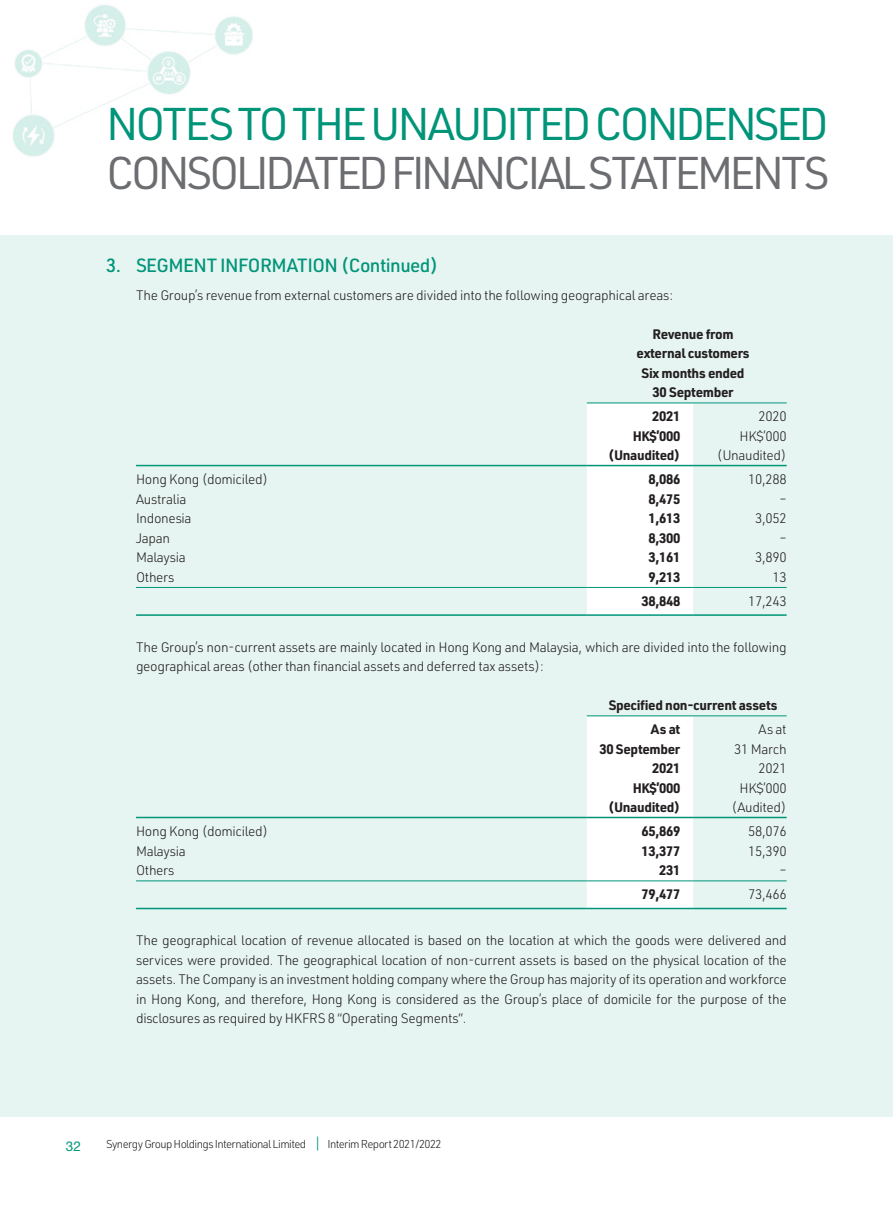
<style>
.page{position:relative;width:893px;height:1212px;background:#fff}
.page>*{position:absolute;margin:0;border:0;box-sizing:border-box;transform-origin:0 0}
.t1{font:45px "URWDIN";letter-spacing:-.085em;color:#6c6d70}
.t2{font:45px "URWDIN";letter-spacing:-.08em;color:#009479}
.Heading_1{font:500 18.75px "URWDIN";letter-spacing:-.03em;color:#009479}
.Body_Text{font:300 13.5px/19.5px "URWDIN";letter-spacing:-.025em;color:#231f20}
.Body_Text-2{font:700 13.5px "URWDIN";letter-spacing:-.025em;color:#231f20}
.t3{font:13.5px "Helvetica Neue LT Std";color:#009479}
.t4{font:300 11.25px "URWDIN";letter-spacing:-.055em;color:#231f20}
.s1{font-size:15.75px;color:#009479}
</style>
<div class="page">
<img style="left:13px;top:5px;width:240px;height:152px">
<div style="left:0;top:235px;width:893px;height:881px;background:#e6f5f1"></div>
<div style="left:587px;top:403px;width:106px;height:211px;background:#fff"></div>
<hr style="left:587px;top:402px;width:200px;height:1px;background:#009479">
<hr style="left:136px;top:465px;width:451px;height:1px;background:#009479">
<hr style="left:587px;top:465px;width:106px;height:1px;background:#009479">
<hr style="left:693px;top:465px;width:94px;height:1px;background:#009479">
<hr style="left:136px;top:587px;width:451px;height:1px;background:#009479">
<hr style="left:587px;top:587px;width:106px;height:1px;background:#009479">
<hr style="left:693px;top:587px;width:94px;height:1px;background:#009479">
<hr style="left:136px;top:614px;width:451px;height:2px;background:#009479">
<hr style="left:587px;top:614px;width:106px;height:2px;background:#009479">
<hr style="left:693px;top:614px;width:94px;height:2px;background:#009479">
<div style="left:587px;top:716px;width:106px;height:192px;background:#fff"></div>
<hr style="left:587px;top:715px;width:200px;height:1px;background:#009479">
<hr style="left:136px;top:817px;width:451px;height:1px;background:#009479">
<hr style="left:587px;top:817px;width:106px;height:1px;background:#009479">
<hr style="left:693px;top:817px;width:94px;height:1px;background:#009479">
<hr style="left:136px;top:880px;width:451px;height:1px;background:#009479">
<hr style="left:587px;top:880px;width:106px;height:1px;background:#009479">
<hr style="left:693px;top:880px;width:94px;height:1px;background:#009479">
<hr style="left:136px;top:908px;width:451px;height:1px;background:#009479">
<hr style="left:587px;top:908px;width:106px;height:1px;background:#009479">
<hr style="left:693px;top:908px;width:94px;height:1px;background:#009479">
<h1 class="t2" style="left:106px;top:94px;width:724px">NOTES TO THE UNAUDITED CONDENSED</h1>
<h1 class="t1" style="left:106px;top:143px;width:725px">CONSOLIDATED FINANCIAL STATEMENTS</h1>
<p class="Heading_1" style="left:106px;top:252px;width:334px">3. SEGMENT INFORMATION (Continued)</p>
<p class="Body_Text" style="left:136px;top:285px;width:539px">The Group’s revenue from external customers are divided into the following geographical areas:</p>
<p class="Body_Text-2" style="left:652px;top:325px;width:83px">Revenue from</p>
<p class="Body_Text-2" style="left:637px;top:344px;width:115px">external customers</p>
<p class="Body_Text-2" style="left:642px;top:364px;width:105px">Six months ended</p>
<p class="Body_Text-2" style="left:653px;top:383px;width:82px">30 September</p>
<p class="Body_Text-2" style="left:652px;top:407px;width:30px">2021</p>
<p class="Body_Text" style="left:758px;top:406px;width:30px">2020</p>
<p class="Body_Text-2" style="left:633px;top:427px;width:49px">HK$’000</p>
<p class="Body_Text" style="left:740px;top:426px;width:49px">HK$’000</p>
<p class="Body_Text-2" style="left:608px;top:446px;width:74px">(Unaudited)</p>
<p class="Body_Text" style="left:717px;top:445px;width:71px">(Unaudited)</p>
<p class="Body_Text" style="left:136px;top:469px;width:134px">Hong Kong (domiciled)</p>
<p class="Body_Text-2" style="left:649px;top:470px;width:33px">8,086</p>
<p class="Body_Text" style="left:748px;top:469px;width:40px">10,288</p>
<p class="Body_Text" style="left:136px;top:489px;width:52px">Australia</p>
<p class="Body_Text-2" style="left:649px;top:490px;width:33px">8,475</p>
<p class="Body_Text" style="left:779px;top:489px;width:9px">–</p>
<p class="Body_Text" style="left:136px;top:508px;width:57px">Indonesia</p>
<p class="Body_Text-2" style="left:649px;top:509px;width:33px">1,613</p>
<p class="Body_Text" style="left:755px;top:508px;width:33px">3,052</p>
<p class="Body_Text" style="left:136px;top:528px;width:36px">Japan</p>
<p class="Body_Text-2" style="left:649px;top:529px;width:33px">8,300</p>
<p class="Body_Text" style="left:779px;top:528px;width:9px">–</p>
<p class="Body_Text" style="left:136px;top:547px;width:51px">Malaysia</p>
<p class="Body_Text-2" style="left:649px;top:548px;width:33px">3,161</p>
<p class="Body_Text" style="left:755px;top:547px;width:33px">3,890</p>
<p class="Body_Text" style="left:136px;top:567px;width:40px">Others</p>
<p class="Body_Text-2" style="left:649px;top:568px;width:33px">9,213</p>
<p class="Body_Text" style="left:772px;top:567px;width:16px">13</p>
<p class="Body_Text-2" style="left:642px;top:592px;width:40px">38,848</p>
<p class="Body_Text" style="left:748px;top:591px;width:40px">17,243</p>
<p class="Body_Text" style="left:136px;top:637px;width:652px">The Group’s non-current assets are mainly located in Hong Kong and Malaysia, which are divided into the following geographical areas (other than financial assets and deferred tax assets):</p>
<p class="Body_Text-2" style="left:609px;top:696px;width:170px">Specified non-current assets</p>
<p class="Body_Text-2" style="left:651px;top:720px;width:31px">As at</p>
<p class="Body_Text" style="left:759px;top:719px;width:30px">As at</p>
<p class="Body_Text-2" style="left:599px;top:739px;width:82px">30 September</p>
<p class="Body_Text" style="left:734px;top:739px;width:54px">31 March</p>
<p class="Body_Text-2" style="left:652px;top:759px;width:30px">2021</p>
<p class="Body_Text" style="left:758px;top:758px;width:30px">2021</p>
<p class="Body_Text-2" style="left:633px;top:778px;width:49px">HK$’000</p>
<p class="Body_Text" style="left:740px;top:778px;width:49px">HK$’000</p>
<p class="Body_Text-2" style="left:608px;top:798px;width:74px">(Unaudited)</p>
<p class="Body_Text" style="left:732px;top:797px;width:57px">(Audited)</p>
<p class="Body_Text" style="left:136px;top:821px;width:134px">Hong Kong (domiciled)</p>
<p class="Body_Text-2" style="left:642px;top:822px;width:40px">65,869</p>
<p class="Body_Text" style="left:748px;top:821px;width:40px">58,076</p>
<p class="Body_Text" style="left:136px;top:841px;width:51px">Malaysia</p>
<p class="Body_Text-2" style="left:642px;top:841px;width:40px">13,377</p>
<p class="Body_Text" style="left:748px;top:841px;width:40px">15,390</p>
<p class="Body_Text" style="left:136px;top:860px;width:40px">Others</p>
<p class="Body_Text-2" style="left:659px;top:861px;width:23px">231</p>
<p class="Body_Text" style="left:779px;top:860px;width:9px">–</p>
<p class="Body_Text-2" style="left:642px;top:885px;width:40px">79,477</p>
<p class="Body_Text" style="left:748px;top:884px;width:40px">73,466</p>
<p class="Body_Text" style="left:136px;top:930px;width:652px;text-align:justify">The geographical location of revenue allocated is based on the location at which the goods were delivered and services were provided. The geographical location of non-current assets is based on the physical location of the assets. The Company is an investment holding company where the Group has majority of its operation and workforce in Hong Kong, and therefore, Hong Kong is considered as the Group’s place of domicile for the purpose of the disclosures as required by HKFRS 8 “Operating Segments”.</p>
<p class="t3" style="left:66px;top:1138px;width:17px">32</p>
<p class="t4" style="left:106px;top:1136px;width:337px">Synergy Group Holdings International Limited <span class="s1">|</span> Interim Report 2021/2022</p>
</div>
